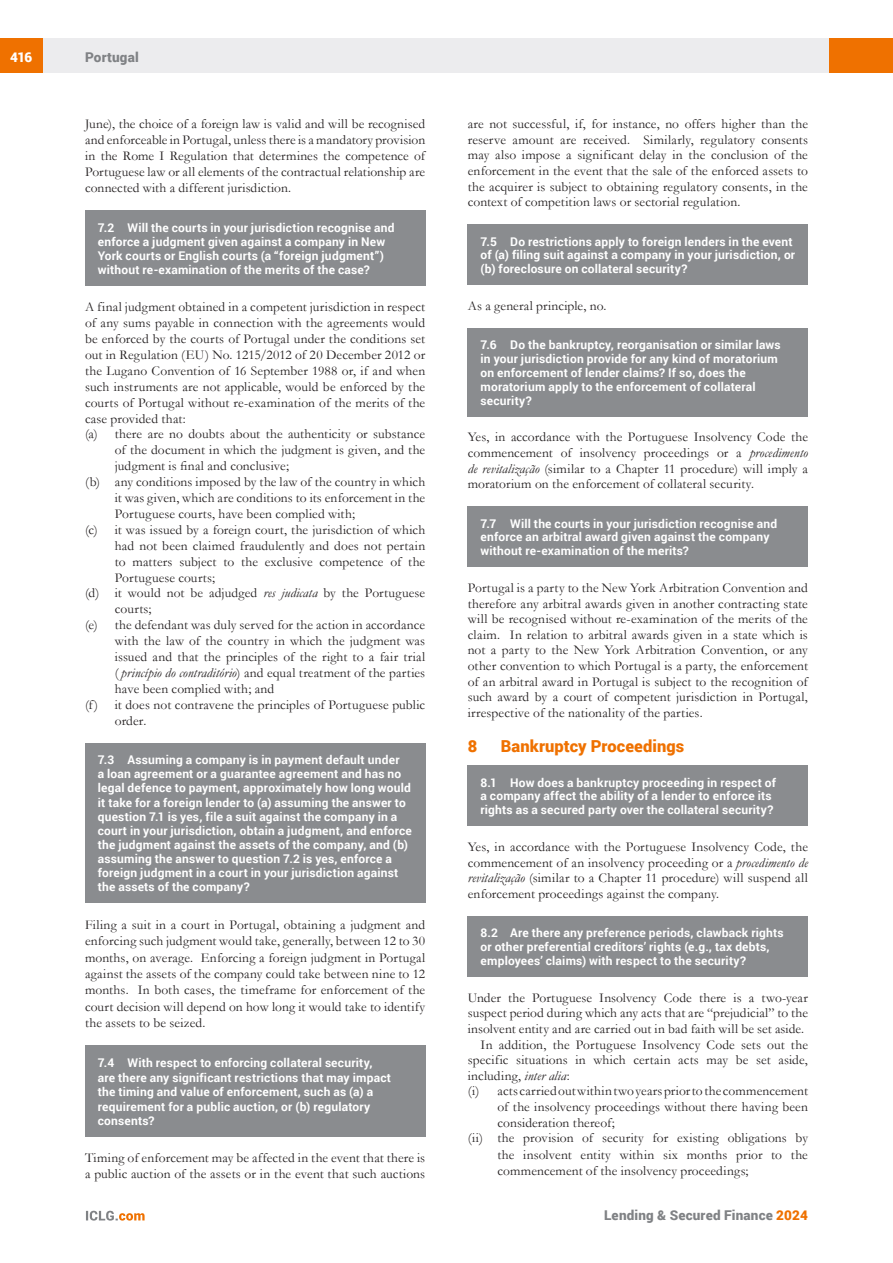
<style>
.page{position:relative;width:893px;height:1263px;background:#fff}
.page>*{position:absolute;margin:0;border:0;box-sizing:border-box;transform-origin:0 0}
.t1{font:900 16.5px "Roboto";letter-spacing:.005em;color:#ef7100}
.t2{font:13.5px/15.6px "Garamond";letter-spacing:.01em;color:#231f20;text-align:justify}
.t3{font:900 13.5px "Roboto";letter-spacing:.015em;color:#808285}
.t4{font:900 13.5px "Roboto";color:#fff}
.t5{font:700 12px/13.8px "Roboto";letter-spacing:.015em;color:#fff}
.s1{font-style:italic}
.s2{color:#ef7100}
</style>
<div class="page">
<div style="left:43px;top:38px;width:786px;height:34px;background:#ececee"></div>
<div style="left:0;top:38px;width:43px;height:34px;background:#ef7100"></div>
<div style="left:829px;top:38px;width:64px;height:34px;background:#ef7100"></div>
<svg style="left:86px;top:1211px;width:59px;height:9px"></svg>
<div style="left:468px;top:224px;width:340px;height:61px;background:#8a8c8f"></div>
<div style="left:468px;top:328px;width:340px;height:88px;background:#8a8c8f"></div>
<div style="left:468px;top:506px;width:340px;height:61px;background:#8a8c8f"></div>
<div style="left:468px;top:765px;width:340px;height:61px;background:#8a8c8f"></div>
<div style="left:468px;top:916px;width:340px;height:60px;background:#8a8c8f"></div>
<div style="left:85px;top:211px;width:340px;height:75px;background:#8a8c8f"></div>
<div style="left:85px;top:743px;width:340px;height:160px;background:#8a8c8f"></div>
<div style="left:85px;top:1046px;width:340px;height:91px;background:#8a8c8f"></div>
<p class="t4" style="left:10px;top:48px;width:24px">416</p>
<p class="t3" style="left:85px;top:48px;width:55px">Portugal</p>
<p class="t2" style="left:85px;top:115px;width:342px;line-height:16px">June), the choice of a foreign law is valid and will be recognised and enforceable in Portugal, unless there is a mandatory provision in the Rome I Regulation that determines the competence of Portuguese law or all elements of the contractual relationship are connected with a different jurisdiction.</p>
<p class="t5" style="left:98px;top:220px;width:298px">7.2 Will the courts in your jurisdiction recognise and enforce a judgment given against a company in New York courts or English courts (a “foreign judgment”) without re-examination of the merits of the case?</p>
<p class="t2" style="left:85px;top:299px;width:342px">A final judgment obtained in a competent jurisdiction in respect</p>
<p class="t2" style="left:85px;top:315px;width:342px">of any sums payable in connection with the agreements would</p>
<p class="t2" style="left:85px;top:331px;width:342px">be enforced by the courts of Portugal under the conditions set</p>
<p class="t2" style="left:85px;top:346px;width:342px">out in Regulation (EU) No. 1215/2012 of 20 December 2012 or</p>
<p class="t2" style="left:85px;top:362px;width:342px">the Lugano Convention of 16 September 1988 or, if and when</p>
<p class="t2" style="left:85px;top:378px;width:342px">such instruments are not applicable, would be enforced by the</p>
<p class="t2" style="left:85px;top:394px;width:342px">courts of Portugal without re-examination of the merits of the</p>
<p class="t2" style="left:85px;top:410px;width:102px">case provided that:</p>
<p class="t2" style="left:85px;top:426px;width:342px">(a) there are no doubts about the authenticity or substance</p>
<p class="t2" style="left:115px;top:442px;width:312px">of the document in which the judgment is given, and the</p>
<p class="t2" style="left:115px;top:458px;width:176px">judgment is final and conclusive;</p>
<p class="t2" style="left:85px;top:474px;width:342px">(b) any conditions imposed by the law of the country in which</p>
<p class="t2" style="left:115px;top:490px;width:312px">it was given, which are conditions to its enforcement in the</p>
<p class="t2" style="left:115px;top:505px;width:242px">Portuguese courts, have been complied with;</p>
<p class="t2" style="left:85px;top:521px;width:342px">(c) it was issued by a foreign court, the jurisdiction of which</p>
<p class="t2" style="left:115px;top:537px;width:312px">had not been claimed fraudulently and does not pertain</p>
<p class="t2" style="left:115px;top:553px;width:312px">to matters subject to the exclusive competence of the</p>
<p class="t2" style="left:115px;top:569px;width:102px">Portuguese courts;</p>
<p class="t2" style="left:85px;top:585px;width:342px">(d) it would not be adjudged <span class="s1">res judicata</span> by the Portuguese</p>
<p class="t2" style="left:115px;top:601px;width:38px">courts;</p>
<p class="t2" style="left:85px;top:617px;width:342px">(e) the defendant was duly served for the action in accordance</p>
<p class="t2" style="left:115px;top:633px;width:312px">with the law of the country in which the judgment was</p>
<p class="t2" style="left:115px;top:649px;width:312px">issued and that the principles of the right to a fair trial</p>
<p class="t2" style="left:115px;top:664px;width:312px">( <span class="s1">princípio do contraditório</span>) and equal treatment of the parties</p>
<p class="t2" style="left:115px;top:680px;width:161px">have been complied with; and</p>
<p class="t2" style="left:85px;top:696px;width:342px">(f) it does not contravene the principles of Portuguese public</p>
<p class="t2" style="left:115px;top:712px;width:33px">order.</p>
<p class="t5" style="left:98px;top:752px;width:316px">7.3 Assuming a company is in payment default under<br>a loan agreement or a guarantee agreement and has no legal defence to payment, approximately how long would it take for a foreign lender to (a) assuming the answer to question 7.1 is yes, file a suit against the company in a court in your jurisdiction, obtain a judgment, and enforce the judgment against the assets of the company, and (b) assuming the answer to question 7.2 is yes, enforce a foreign judgment in a court in your jurisdiction against the assets of the company?</p>
<p class="t2" style="left:85px;top:916px;width:342px;line-height:16.4px">Filing a suit in a court in Portugal, obtaining a judgment and enforcing such judgment would take, generally, between 12 to 30 months, on average. Enforcing a foreign judgment in Portugal against the assets of the company could take between nine to 12 months. In both cases, the timeframe for enforcement of the court decision will depend on how long it would take to identify the assets to be seized.</p>
<p class="t5" style="left:98px;top:1055px;width:295px;line-height:14.5px">7.4 With respect to enforcing collateral security, are there any significant restrictions that may impact the timing and value of enforcement, such as (a) a requirement for a public auction, or (b) regulatory consents?</p>
<p class="t2" style="left:85px;top:1150px;width:342px">Timing of enforcement may be affected in the event that there is a public auction of the assets or in the event that such auctions</p>
<p class="t2" style="left:468px;top:115px;width:342px">are not successful, if, for instance, no offers higher than the reserve amount are received. Similarly, regulatory consents may also impose a significant delay in the conclusion of the enforcement in the event that the sale of the enforced assets to the acquirer is subject to obtaining regulatory consents, in the context of competition laws or sectorial regulation.</p>
<p class="t5" style="left:480px;top:234px;width:316px">7.5 Do restrictions apply to foreign lenders in the event of (a) filing suit against a company in your jurisdiction, or (b) foreclosure on collateral security?</p>
<p class="t2" style="left:468px;top:298px;width:140px">As a general principle, no.</p>
<p class="t5" style="left:480px;top:338px;width:302px">7.6 Do the bankruptcy, reorganisation or similar laws in your jurisdiction provide for any kind of moratorium on enforcement of lender claims? If so, does the moratorium apply to the enforcement of collateral security?</p>
<p class="t2" style="left:468px;top:429px;width:342px">Yes, in accordance with the Portuguese Insolvency Code the commencement of insolvency proceedings or a <span class="s1">procedimento de revitalização</span> (similar to a Chapter 11 procedure) will imply a moratorium on the enforcement of collateral security.</p>
<p class="t5" style="left:480px;top:516px;width:298px">7.7 Will the courts in your jurisdiction recognise and enforce an arbitral award given against the company without re-examination of the merits?</p>
<p class="t2" style="left:468px;top:580px;width:342px">Portugal is a party to the New York Arbitration Convention and therefore any arbitral awards given in another contracting state will be recognised without re-examination of the merits of the claim. In relation to arbitral awards given in a state which is not a party to the New York Arbitration Convention, or any other convention to which Portugal is a party, the enforcement of an arbitral award in Portugal is subject to the recognition of such award by a court of competent jurisdiction in Portugal, irrespective of the nationality of the parties.</p>
<p class="t1" style="left:468px;top:734px;width:11px">8</p>
<p class="t1" style="left:501px;top:734px;width:185px">Bankruptcy Proceedings</p>
<p class="t5" style="left:480px;top:775px;width:297px">8.1 How does a bankruptcy proceeding in respect of a company affect the ability of a lender to enforce its rights as a secured party over the collateral security?</p>
<p class="t2" style="left:468px;top:839px;width:342px">Yes, in accordance with the Portuguese Insolvency Code, the commencement of an insolvency proceeding or a <span class="s1">procedimento de revitalização</span> (similar to a Chapter 11 procedure) will suspend all enforcement proceedings against the company.</p>
<p class="t5" style="left:480px;top:925px;width:305px">8.2 Are there any preference periods, clawback rights or other preferential creditors’ rights (e.g., tax debts, employees’ claims) with respect to the security?</p>
<p class="t2" style="left:468px;top:989px;width:342px">Under the Portuguese Insolvency Code there is a two-year</p>
<p class="t2" style="left:468px;top:1005px;width:342px">suspect period during which any acts that are “prejudicial” to the</p>
<p class="t2" style="left:468px;top:1020px;width:338px">insolvent entity and are carried out in bad faith will be set aside.</p>
<p class="t2" style="left:480px;top:1036px;width:329px">In addition, the Portuguese Insolvency Code sets out the</p>
<p class="t2" style="left:468px;top:1052px;width:342px">specific situations in which certain acts may be set aside,</p>
<p class="t2" style="left:468px;top:1067px;width:103px">including, <span class="s1">inter alia</span>:</p>
<p class="t2" style="left:468px;top:1083px;width:342px">(i) acts carried out within two years prior to the commencement</p>
<p class="t2" style="left:497px;top:1098px;width:312px">of the insolvency proceedings without there having been</p>
<p class="t2" style="left:497px;top:1114px;width:119px">consideration thereof;</p>
<p class="t2" style="left:468px;top:1130px;width:342px">(ii) the provision of security for existing obligations by</p>
<p class="t2" style="left:497px;top:1146px;width:312px">the insolvent entity within six months prior to the</p>
<p class="t2" style="left:497px;top:1162px;width:253px">commencement of the insolvency proceedings;</p>
<p class="t3" style="left:604px;top:1206px;width:205px">Lending &amp; Secured Finance <span class="s2">2024</span></p>
</div>
